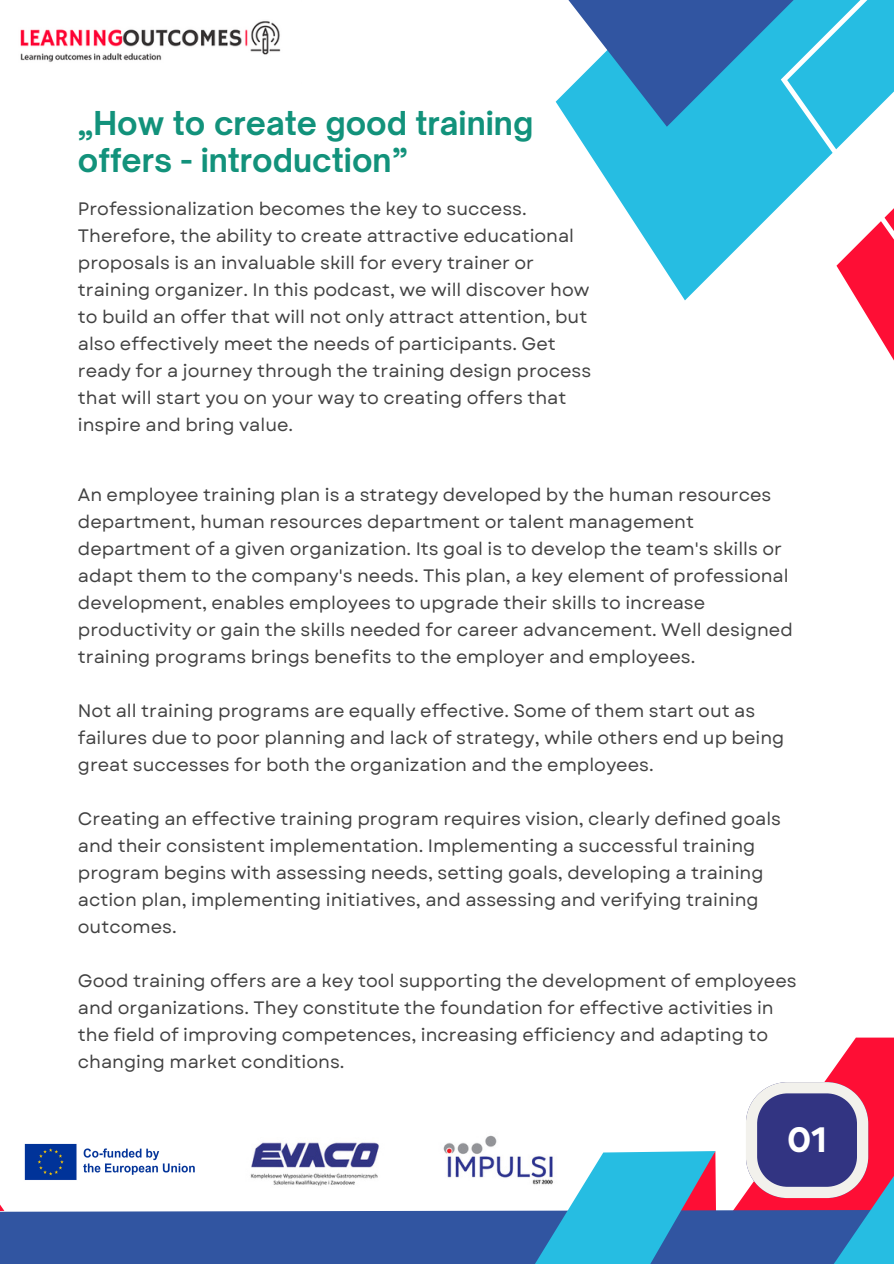
<style>
.page{position:relative;width:894px;height:1264px;background:#fff}
.page>*{position:absolute;margin:0;border:0;box-sizing:border-box;transform-origin:0 0}
.t1{font:700 31.5px/37.2px "Open Sauce One";color:#12927b}
.t2{font:700 31.5px "Gordita";color:#fff}
.t3{font:18px/27px "Garet";color:#424242}
</style>
<div class="page">
<svg style="left:572px;top:127px;width:208px;height:173px;fill:#26bde2"></svg>
<svg style="left:555px;top:0;width:225px;height:127px;background:#4491c5"></svg>
<svg style="left:780px;top:0;width:113px;height:359px"></svg>
<div style="left:0;top:1208px;width:506px;height:55px;background:#3155a1"></div>
<svg style="left:506px;top:1037px;width:387px;height:226px"></svg>
<img style="left:20px;top:21px;width:261px;height:41px">
<img style="left:250px;top:1142px;width:129px;height:44px">
<img style="left:443px;top:1125px;width:122px;height:73px">
<img style="left:24px;top:1143px;width:171px;height:37px">
<p class="t1" style="left:78px;top:104px;width:457px">„How to create good training offers - introduction”</p>
<p class="t3" style="left:78px;top:195px;width:514px">Professionalization becomes the key to success.<br>Therefore, the ability to create attractive educational proposals is an invaluable skill for every trainer or training organizer. In this podcast, we will discover how to build an offer that will not only attract attention, but also effectively meet the needs of participants. Get ready for a journey through the training design process that will start you on your way to creating offers that inspire and bring value.</p>
<p class="t3" style="left:78px;top:481px;width:716px">An employee training plan is a strategy developed by the human resources department, human resources department or talent management department of a given organization. Its goal is to develop the team's skills or adapt them to the company's needs. This plan, a key element of professional development, enables employees to upgrade their skills to increase productivity or gain the skills needed for career advancement. Well designed training programs brings benefits to the employer and employees.</p>
<p class="t3" style="left:78px;top:697px;width:707px">Not all training programs are equally effective. Some of them start out as failures due to poor planning and lack of strategy, while others end up being great successes for both the organization and the employees.</p>
<p class="t3" style="left:78px;top:805px;width:704px">Creating an effective training program requires vision, clearly defined goals and their consistent implementation. Implementing a successful training program begins with assessing needs, setting goals, developing a training action plan, implementing initiatives, and assessing and verifying training outcomes.</p>
<p class="t3" style="left:78px;top:967px;width:720px">Good training offers are a key tool supporting the development of employees and organizations. They constitute the foundation for effective activities in the field of improving competences, increasing efficiency and adapting to changing market conditions.</p>
<p class="t2" style="left:787px;top:1118px;width:41px">01</p>
</div>
